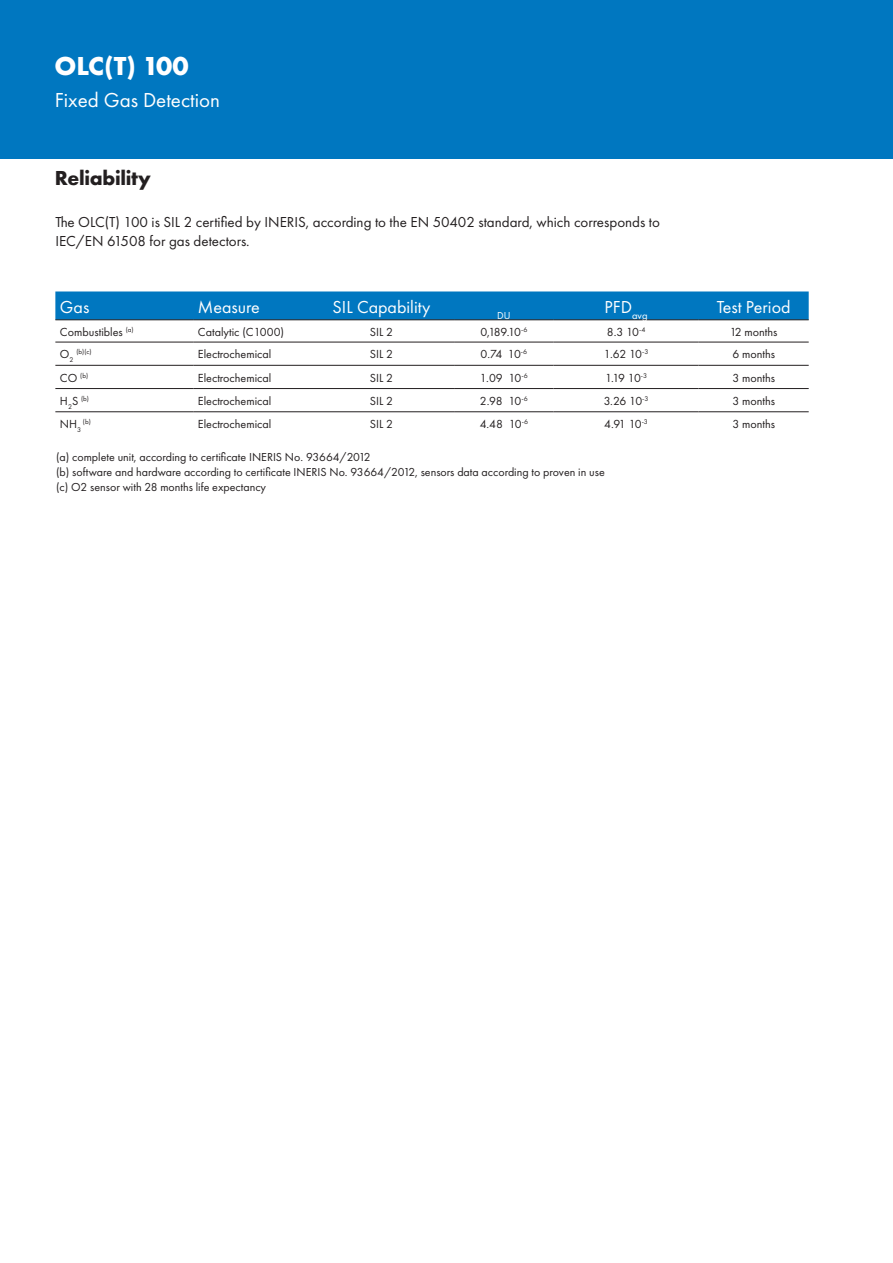
<style>
.page{position:relative;width:893px;height:1263px;background:#fff}
.page>*{position:absolute;margin:0;border:0;box-sizing:border-box;transform-origin:0 0}
.t1{font:700 27px "Futura PT";letter-spacing:-.02em;color:#fff}
.t2{font:21px "Futura PT";color:#fff}
.t3{font:700 21px "Futura PT";letter-spacing:-.015em;color:#231f20}
.t4{font:18px "Futura PT";color:#fff}
.t5{font:15px/18.8px "Futura PT";color:#231f20}
.t6{font:12.15px "Futura PT";color:#231f20}
.t7{font:12px/15px "Futura PT";color:#231f20}
.t8{font:10.5px "Futura PT";color:#fff}
.t9{font:7.05px "Futura PT";color:#231f20}
.s1{font-size:12.15px}
</style>
<div class="page">
<div style="left:0;top:0;width:893px;height:158px;background:#0077c0"></div>
<svg style="left:55px;top:291px;width:754px;height:29px;background:#0577bd"></svg>
<hr style="left:55px;top:320px;width:138px;height:1px;background:#231f20">
<hr style="left:193px;top:320px;width:116px;height:1px;background:#231f20">
<hr style="left:309px;top:320px;width:145px;height:1px;background:#231f20">
<hr style="left:454px;top:320px;width:100px;height:1px;background:#231f20">
<hr style="left:554px;top:320px;width:145px;height:1px;background:#231f20">
<hr style="left:699px;top:320px;width:110px;height:1px;background:#231f20">
<hr style="left:55px;top:342px;width:138px;height:1px;background:#231f20">
<hr style="left:193px;top:342px;width:116px;height:1px;background:#231f20">
<hr style="left:309px;top:342px;width:145px;height:1px;background:#231f20">
<hr style="left:454px;top:342px;width:100px;height:1px;background:#231f20">
<hr style="left:554px;top:342px;width:145px;height:1px;background:#231f20">
<hr style="left:699px;top:342px;width:110px;height:1px;background:#231f20">
<hr style="left:55px;top:365px;width:138px;height:1px;background:#231f20">
<hr style="left:193px;top:365px;width:116px;height:1px;background:#231f20">
<hr style="left:309px;top:365px;width:145px;height:1px;background:#231f20">
<hr style="left:454px;top:365px;width:100px;height:1px;background:#231f20">
<hr style="left:554px;top:365px;width:145px;height:1px;background:#231f20">
<hr style="left:699px;top:365px;width:110px;height:1px;background:#231f20">
<hr style="left:55px;top:388px;width:138px;height:1px;background:#231f20">
<hr style="left:193px;top:388px;width:116px;height:1px;background:#231f20">
<hr style="left:309px;top:388px;width:145px;height:1px;background:#231f20">
<hr style="left:454px;top:388px;width:100px;height:1px;background:#231f20">
<hr style="left:554px;top:388px;width:145px;height:1px;background:#231f20">
<hr style="left:699px;top:388px;width:110px;height:1px;background:#231f20">
<hr style="left:55px;top:411px;width:138px;height:1px;background:#231f20">
<hr style="left:193px;top:411px;width:116px;height:1px;background:#231f20">
<hr style="left:309px;top:411px;width:145px;height:1px;background:#231f20">
<hr style="left:454px;top:411px;width:100px;height:1px;background:#231f20">
<hr style="left:554px;top:411px;width:145px;height:1px;background:#231f20">
<hr style="left:699px;top:411px;width:110px;height:1px;background:#231f20">
<p class="t1" style="left:55px;top:48px;width:135px">OLC(T) 100</p>
<p class="t2" style="left:55px;top:87px;width:167px">Fixed Gas Detection</p>
<p class="t3" style="left:55px;top:165px;width:98px">Reliability</p>
<p class="t5" style="left:55px;top:213px;width:606px">The OLC(T) 100 is SIL 2 certified by INERIS, according to the EN 50402 standard, which corresponds to<br>IEC/EN 61508 for gas detectors.</p>
<p class="t4" style="left:60px;top:296px;width:31px">Gas</p>
<p class="t4" style="left:198px;top:296px;width:63px">Measure</p>
<p class="t4" style="left:333px;top:296px;width:99px">SIL Capability</p>
<p class="t8" style="left:497px;top:309px;width:15px">DU</p>
<p class="t4" style="left:605px;top:296px;width:44px">PFD<sub>avg</sub></p>
<p class="t4" style="left:717px;top:296px;width:75px">Test Period</p>
<p class="t6" style="left:60px;top:324px;width:75px">Combustibles <sup>(a)</sup></p>
<p class="t6" style="left:198px;top:324px;width:88px">Catalytic (C1000)</p>
<p class="t6" style="left:370px;top:324px;width:25px">SIL 2</p>
<p class="t6" style="left:480px;top:324px;width:49px">0,189.10<sup>-6</sup></p>
<p class="t6" style="left:607px;top:324px;width:40px">8.3 10<sup>-4</sup></p>
<p class="t6" style="left:730px;top:324px;width:49px">12 months</p>
<p class="t6" style="left:60px;top:347px;width:15px">O<sub>2</sub></p>
<p class="t9" style="left:76px;top:348px;width:17px">(b)(c)</p>
<p class="t6" style="left:198px;top:347px;width:75px">Electrochemical</p>
<p class="t6" style="left:370px;top:347px;width:25px">SIL 2</p>
<p class="t6" style="left:480px;top:347px;width:48px">0.74 10<sup>-6</sup></p>
<p class="t6" style="left:604px;top:347px;width:46px">1.62 10<sup>-3</sup></p>
<p class="t6" style="left:732px;top:347px;width:44px">6 months</p>
<p class="t9" style="left:60px;top:371px;width:30px"><span class="s1">CO</span> (b)</p>
<p class="t6" style="left:198px;top:370px;width:75px">Electrochemical</p>
<p class="t6" style="left:370px;top:370px;width:25px">SIL 2</p>
<p class="t6" style="left:480px;top:370px;width:49px">1.09 10<sup>-6</sup></p>
<p class="t6" style="left:605px;top:370px;width:44px">1.19 10<sup>-3</sup></p>
<p class="t6" style="left:732px;top:370px;width:44px">3 months</p>
<p class="t9" style="left:60px;top:394px;width:31px"><span class="s1">H</span>2<span class="s1">S</span> (b)</p>
<p class="t6" style="left:198px;top:393px;width:75px">Electrochemical</p>
<p class="t6" style="left:370px;top:393px;width:25px">SIL 2</p>
<p class="t6" style="left:480px;top:393px;width:49px">2.98 10<sup>-6</sup></p>
<p class="t6" style="left:604px;top:393px;width:46px">3.26 10<sup>-3</sup></p>
<p class="t6" style="left:732px;top:393px;width:44px">3 months</p>
<p class="t6" style="left:60px;top:417px;width:23px">NH<sub>3</sub></p>
<p class="t9" style="left:83px;top:417px;width:9px">(b)</p>
<p class="t6" style="left:198px;top:417px;width:75px">Electrochemical</p>
<p class="t6" style="left:370px;top:417px;width:25px">SIL 2</p>
<p class="t6" style="left:480px;top:417px;width:50px">4.48 10<sup>-6</sup></p>
<p class="t6" style="left:604px;top:417px;width:45px">4.91 10<sup>-3</sup></p>
<p class="t6" style="left:732px;top:417px;width:44px">3 months</p>
<p class="t7" style="left:56px;top:450px;width:550px">(a) complete unit, according to certificate INERIS No. 93664/2012<br>(b) software and hardware according to certificate INERIS No. 93664/2012, sensors data according to proven in use (c) O2 sensor with 28 months life expectancy</p>
</div>
